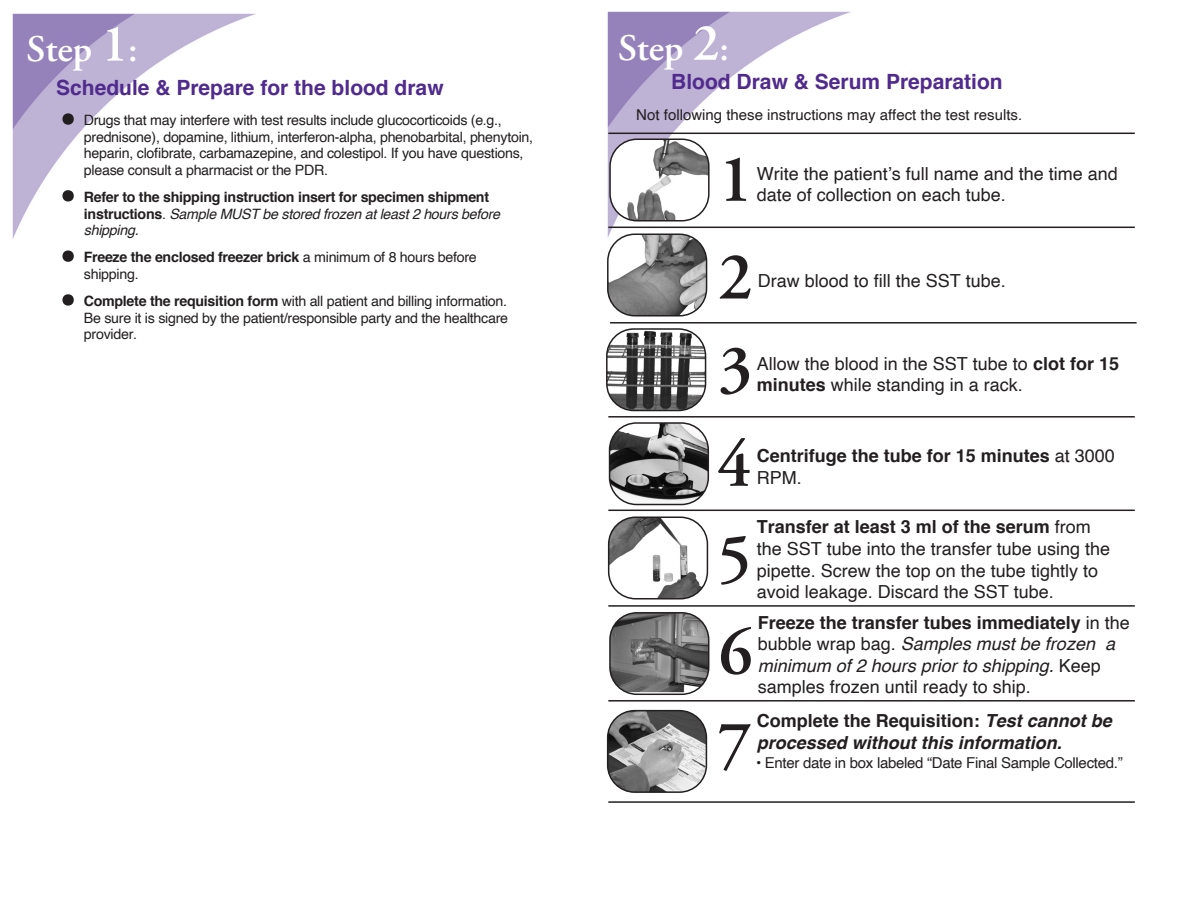
<style>
.page{position:relative;width:1188px;height:918px;background:#fff}
.page>*{position:absolute;margin:0;border:0;box-sizing:border-box;transform-origin:0 0}
.t1{font:600 67.5px "Adobe Garamond Pro";color:#231f20}
.t2{font:600 37.5px "Adobe Garamond Pro";color:#fff}
.t3{font:700 21px "Helvetica";color:#502b8d}
.t4{font:18px/21.6px "Helvetica";color:#231f20}
.t5{font:italic 700 18px/21.6px "Helvetica";color:#231f20}
.t6{font:700 18px "Helvetica";color:#231f20}
.t7{font:15px "Helvetica";color:#231f20}
.t8{font:15px "Helvetica";letter-spacing:-.02em;color:#231f20}
.body_copy_indented{font:14.25px/16.5px "Helvetica";letter-spacing:-.02em;color:#231f20}
.body_copy_indented-2{font:700 14.25px/16.5px "Helvetica";letter-spacing:-.02em;color:#231f20}
.s1{font-size:52.5px}
.s2{font-weight:400;font-size:52.5px}
.s3{font-weight:400}
.s4{font-weight:400;font-style:italic}
.s5{font-weight:700}
.s6{font-style:italic}
.s7{font-style:normal}
</style>
<div class="page">
<img style="left:12px;top:13px;width:244px;height:226px">
<img style="left:607px;top:11px;width:271px;height:249px">
<hr style="left:608px;top:227px;width:527px;height:1px;background:#231f20">
<hr style="left:608px;top:133px;width:527px;height:1px;background:#231f20">
<hr style="left:608px;top:416px;width:527px;height:2px;background:#231f20">
<hr style="left:608px;top:510px;width:527px;height:1px;background:#231f20">
<hr style="left:608px;top:700px;width:527px;height:2px;background:#231f20">
<hr style="left:608px;top:801px;width:527px;height:2px;background:#231f20">
<img style="left:612px;top:613px;width:97px;height:79px">
<div style="left:609px;top:612px;width:100px;height:83px;border:2px solid #231f20;border-radius:27px"></div>
<hr style="left:610px;top:322px;width:527px;height:2px;background:#231f20">
<hr style="left:608px;top:605px;width:527px;height:2px;background:#231f20">
<img style="left:608px;top:234px;width:99px;height:80px">
<div style="left:607px;top:234px;width:100px;height:83px;border:2px solid #231f20;border-radius:27px"></div>
<img style="left:607px;top:331px;width:99px;height:80px">
<div style="left:606px;top:328px;width:100px;height:83px;border:2px solid #231f20;border-radius:27px"></div>
<img style="left:609px;top:517px;width:98px;height:80px">
<div style="left:608px;top:517px;width:100px;height:83px;border:2px solid #231f20;border-radius:27px"></div>
<img style="left:612px;top:139px;width:97px;height:82px">
<div style="left:609px;top:139px;width:101px;height:83px;border:2px solid #231f20;border-radius:27px"></div>
<img style="left:610px;top:425px;width:98px;height:80px">
<div style="left:609px;top:422px;width:100px;height:83px;border:2px solid #231f20;border-radius:27px"></div>
<img style="left:608px;top:711px;width:98px;height:80px">
<div style="left:607px;top:710px;width:100px;height:83px;border:2px solid #231f20;border-radius:27px"></div>
<p class="t2" style="left:27px;top:27px;width:113px">Step <span class="s1">1</span>:</p>
<p class="t3" style="left:56px;top:71px;width:389px">Schedule &amp; Prepare for the blood draw</p>
<p class="body_copy_indented" style="left:84px;top:112px;width:451px;text-indent:-25px"><span class="s1">•</span> Drugs that may interfere with test results include glucocorticoids (e.g., prednisone), dopamine, lithium, interferon-alpha, phenobarbital, phenytoin, heparin, clofibrate, carbamazepine, and colestipol. If you have questions, please consult a pharmacist or the PDR.</p>
<p class="body_copy_indented-2" style="left:84px;top:189px;width:418px;text-indent:-25px"><span class="s2">•</span> Refer to the shipping instruction insert for specimen shipment instructions<span class="s3">.</span> <span class="s4">Sample MUST be stored frozen at least 2 hours before shipping.</span></p>
<p class="body_copy_indented" style="left:84px;top:250px;width:394px;text-indent:-25px"><span class="s1">•</span> <span class="s5">Freeze the enclosed freezer brick</span> a minimum of 8 hours before shipping.</p>
<p class="body_copy_indented" style="left:84px;top:293px;width:426px;text-align:justify;text-indent:-25px"><span class="s1">•</span> <span class="s5">Complete the requisition form</span> with all patient and billing information.<br>Be sure it is signed by the patient/responsible party and the healthcare provider.</p>
<p class="t2" style="left:618px;top:26px;width:113px">Step <span class="s1">2</span>:</p>
<p class="t3" style="left:671px;top:65px;width:333px">Blood Draw &amp; Serum Preparation</p>
<p class="t7" style="left:636px;top:103px;width:387px">Not following these instructions may affect the test results.</p>
<p class="t1" style="left:718px;top:140px;width:36px">1</p>
<p class="t4" style="left:757px;top:163px;width:363px">Write the patient’s full name and the time and date of collection on each tube.</p>
<p class="t1" style="left:718px;top:238px;width:36px">2</p>
<p class="t4" style="left:758px;top:270px;width:250px">Draw blood to fill the SST tube.</p>
<p class="t1" style="left:718px;top:331px;width:36px">3</p>
<p class="t4" style="left:757px;top:353px;width:364px">Allow the blood in the SST tube to <span class="s5">clot for 15 minutes</span> while standing in a rack.</p>
<p class="t1" style="left:717px;top:425px;width:36px">4</p>
<p class="t6" style="left:757px;top:441px;width:360px">Centrifuge the tube for 15 minutes <span class="s3">at 3000</span></p>
<p class="t4" style="left:757px;top:467px;width:46px">RPM.</p>
<p class="t1" style="left:717px;top:520px;width:36px">5</p>
<p class="t4" style="left:757px;top:517px;width:355px"><span class="s5">Transfer at least 3 ml of the serum</span> from the SST tube into the transfer tube using the pipette. Screw the top on the tube tightly to avoid leakage. Discard the SST tube.</p>
<p class="t1" style="left:718px;top:613px;width:36px">6</p>
<p class="t4" style="left:758px;top:612px;width:374px"><span class="s5">Freeze the transfer tubes immediately</span> in the bubble wrap bag. <span class="s6">Samples must be frozen a minimum of 2 hours prior to shipping.</span> Keep samples frozen until ready to ship.</p>
<p class="t1" style="left:717px;top:706px;width:36px">7</p>
<p class="t5" style="left:757px;top:710px;width:357px"><span class="s7">Complete the Requisition:</span> Test cannot be processed without this information.</p>
<p class="t8" style="left:756px;top:751px;width:368px">• Enter date in box labeled “Date Final Sample Collected.”</p>
</div>
